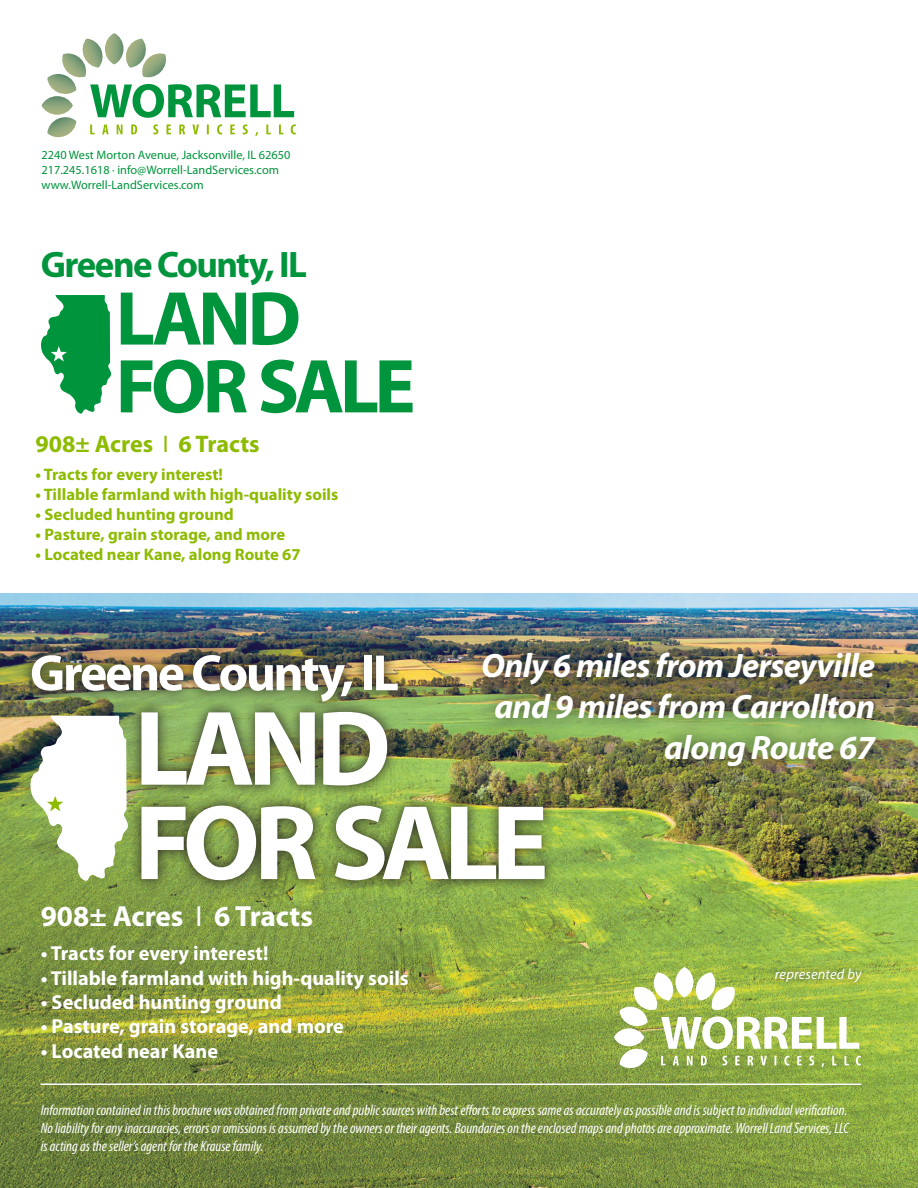
<style>
.page{position:relative;width:918px;height:1188px;background:#fff}
.page>*{position:absolute;margin:0;border:0;box-sizing:border-box;transform-origin:0 0}
.t1{font:700 107.25px/94.3px "Myriad";letter-spacing:-.065em;color:#fff}
.t2{font:700 77.1px/67.8px "Myriad";letter-spacing:-.06em;color:#00943d}
.t3{font:700 51.45px "Myriad";letter-spacing:-.045em;color:#fff}
.t4{font:700 37.05px "Myriad";letter-spacing:-.045em;color:#00943d}
.t5{font:italic 700 33.9px/40.7px "Myriad";letter-spacing:-.02em;color:#fff;text-align:center}
.t6{font:700 29.25px "Myriad Pro";color:#fff}
.t7{font:700 24px "Myriad Pro";color:#8dbb00}
.t8{font:700 20.25px "Myriad Pro";color:#fff}
.t9{font:700 16.65px "Myriad Pro";color:#8dbb00}
.t10{font:italic condensed 15px/18px "Myriad Pro";color:#fff;text-align:justify}
.t11{font:italic 14.55px "Myriad";letter-spacing:.01em;color:#fff}
.t12{font:12.3px "Myriad Pro";color:#00943d}
.s1{font-weight:400}
</style>
<div class="page">
<img style="left:0;top:594px;width:918px;height:594px">
<svg style="left:42px;top:33px;width:254px;height:105px"></svg>
<hr style="left:41px;top:1084px;width:821px;height:1px;background:#fff">
<img style="left:67px;top:295px;width:37px;height:1px">
<svg style="left:51px;top:346px;width:16px;height:15px"></svg>
<div style="left:19px;top:642px;width:538px;height:251px;background:#231f20;opacity:.89"></div>
<img style="left:63px;top:716px;width:52px;height:1px">
<svg style="left:47px;top:796px;width:16px;height:15px"></svg>
<svg style="left:676px;top:967px;width:18px;height:31px"></svg>
<svg style="left:614px;top:1028px;width:30px;height:18px"></svg>
<svg style="left:620px;top:972px;width:241px;height:96px"></svg>
<div style="left:765px;top:958px;width:107px;height:34px;background:#231f20;opacity:.75"></div>
<div style="left:465px;top:635px;width:428px;height:148px;background:#231f20;opacity:.75"></div>
<p class="t12" style="left:42px;top:147px;width:250px">2240 West Morton Avenue, Jacksonville, IL 62650</p>
<p class="t12" style="left:42px;top:162px;width:239px">217.245.1618 ∙ info@Worrell-LandServices.com</p>
<p class="t12" style="left:42px;top:177px;width:164px">www.Worrell-LandServices.com</p>
<p class="t4" style="left:41px;top:245px;width:268px">Greene County, IL</p>
<p class="t2" style="left:116px;top:287px;width:301px">LAND<br>FOR SALE</p>
<p class="t7" style="left:36px;top:428px;width:226px">908± Acres <span class="s1">I</span> 6 Tracts</p>
<p class="t9" style="left:36px;top:464px;width:189px">• Tracts for every interest!</p>
<p class="t9" style="left:36px;top:484px;width:304px">• Tillable farmland with high-quality soils</p>
<p class="t9" style="left:36px;top:504px;width:200px">• Secluded hunting ground</p>
<p class="t9" style="left:36px;top:524px;width:251px">• Pasture, grain storage, and more</p>
<p class="t9" style="left:36px;top:544px;width:267px">• Located near Kane, along Route 67</p>
<p class="t5" style="left:481px;top:647px;width:396px">Only 6 miles from Jerseyville and 9 miles from Carrollton</p>
<p class="t5" style="left:664px;top:728px;width:213px">along Route 67</p>
<p class="t3" style="left:30px;top:647px;width:370px">Greene County, IL</p>
<p class="t1" style="left:134px;top:705px;width:416px">LAND<br>FOR SALE</p>
<p class="t6" style="left:41px;top:897px;width:274px">908± Acres <span class="s1">I</span> 6 Tracts</p>
<p class="t8" style="left:41px;top:940px;width:229px">• Tracts for every interest!</p>
<p class="t8" style="left:41px;top:965px;width:369px">• Tillable farmland with high-quality soils</p>
<p class="t8" style="left:41px;top:989px;width:243px">• Secluded hunting ground</p>
<p class="t8" style="left:41px;top:1013px;width:305px">• Pasture, grain storage, and more</p>
<p class="t8" style="left:41px;top:1038px;width:179px">• Located near Kane</p>
<p class="t11" style="left:775px;top:967px;width:88px">represented by</p>
<p class="t10" style="left:41px;top:1101px;width:810px">Information contained in this brochure was obtained from private and public sources with best efforts to express same as accurately as possible and is subject to individual verification.<br>No liability for any inaccuracies, errors or omissions is assumed by the owners or their agents. Boundaries on the enclosed maps and photos are approximate. Worrell Land Services, LLC is acting as the seller’s agent for the Krause family.</p>
</div>
